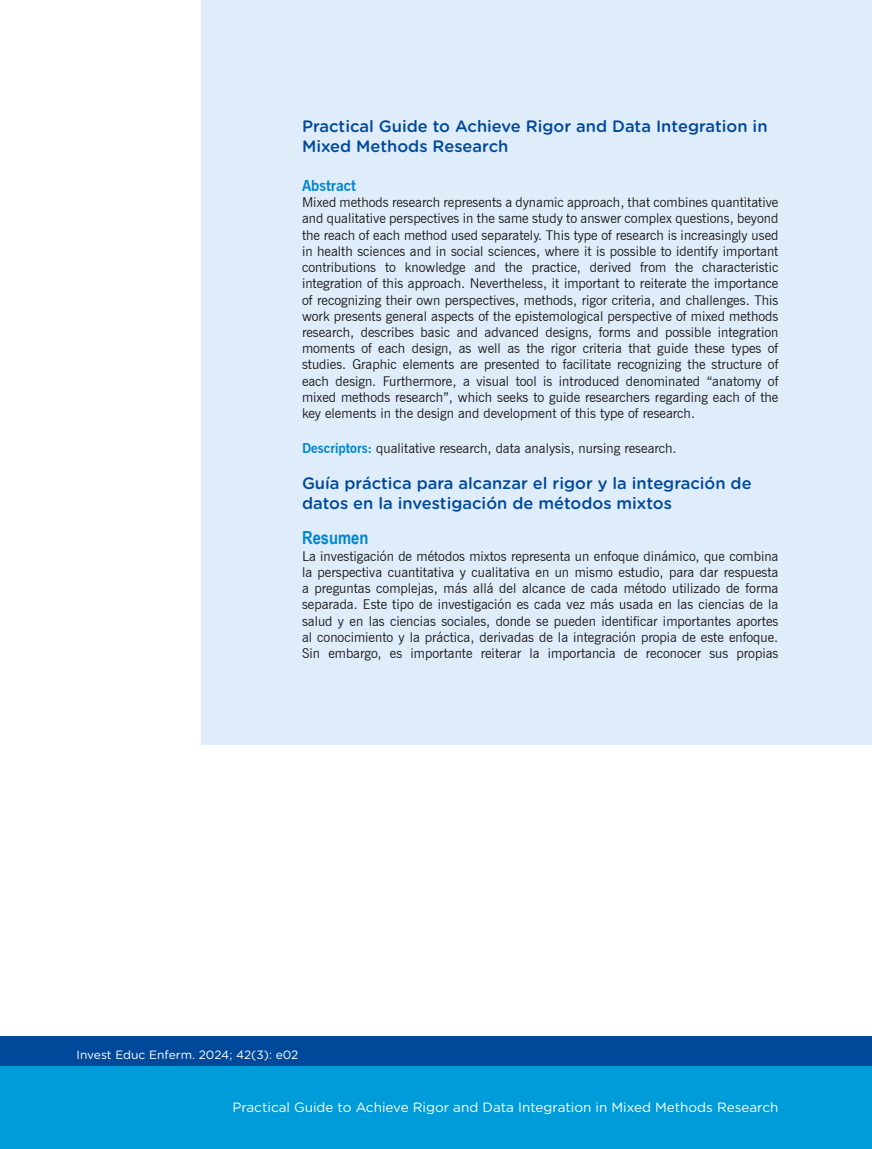
<style>
.page{position:relative;width:872px;height:1149px;background:#fff}
.page>*{position:absolute;margin:0;border:0;box-sizing:border-box;transform-origin:0 0}
.t1{font:700 18px "Arial Narrow";color:#0086ce}
.t2{font:500 16.5px/19.8px "Gotham Rounded";color:#00499a}
.t3{font:700 15px "News Gothic BT";color:#0086ce}
.t4{font:13.5px/16.2px "News Gothic BT";color:#1d1d1b;text-align:justify}
.t5{font:13.5px "Gotham Rounded";color:#fff}
.t6{font:12px "Gotham Rounded";color:#fff}
.s1{font-weight:700;color:#0086ce}
</style>
<div class="page">
<div style="left:0;top:1035px;width:871px;height:113px;background:#00499a"></div>
<div style="left:0;top:1065px;width:871px;height:83px;background:#009bd9"></div>
<div style="left:201px;top:0;width:671px;height:744px;background:#dfecfa"></div>
<p class="t2" style="left:302px;top:116px;width:467px">Practical Guide to Achieve Rigor and Data Integration in<br>Mixed Methods Research</p>
<p class="t3" style="left:302px;top:176px;width:55px">Abstract</p>
<p class="t4" style="left:302px;top:194px;width:478px">Mixed methods research represents a dynamic approach, that combines quantitative and qualitative perspectives in the same study to answer complex questions, beyond the reach of each method used separately. This type of research is increasingly used in health sciences and in social sciences, where it is possible to identify important contributions to knowledge and the practice, derived from the characteristic integration of this approach. Nevertheless, it important to reiterate the importance of recognizing their own perspectives, methods, rigor criteria, and challenges. This work presents general aspects of the epistemological perspective of mixed methods research, describes basic and advanced designs, forms and possible integration moments of each design, as well as the rigor criteria that guide these types of studies. Graphic elements are presented to facilitate recognizing the structure of each design. Furthermore, a visual tool is introduced denominated “anatomy of mixed methods research”, which seeks to guide researchers regarding each of the key elements in the design and development of this type of research.</p>
<p class="t4" style="left:302px;top:440px;width:376px"><span class="s1">Descriptors:</span> qualitative research, data analysis, nursing research.</p>
<p class="t2" style="left:302px;top:473px;width:451px">Guía práctica para alcanzar el rigor y la integración de datos en la investigación de métodos mixtos</p>
<h1 class="t1" style="left:302px;top:524px;width:68px">Resumen</h1>
<p class="t4" style="left:302px;top:547px;width:478px">La investigación de métodos mixtos representa un enfoque dinámico, que combina la perspectiva cuantitativa y cualitativa en un mismo estudio, para dar respuesta a preguntas complejas, más allá del alcance de cada método utilizado de forma separada. Este tipo de investigación es cada vez más usada en las ciencias de la salud y en las ciencias sociales, donde se pueden identificar importantes aportes al conocimiento y la práctica, derivadas de la integración propia de este enfoque.<br>Sin embargo, es importante reiterar la importancia de reconocer sus propias</p>
<p class="t6" style="left:77px;top:1046px;width:223px">Invest Educ Enferm. 2024; 42(3): e02</p>
<p class="t5" style="left:232px;top:1097px;width:547px">Practical Guide to Achieve Rigor and Data Integration in Mixed Methods Research</p>
</div>
